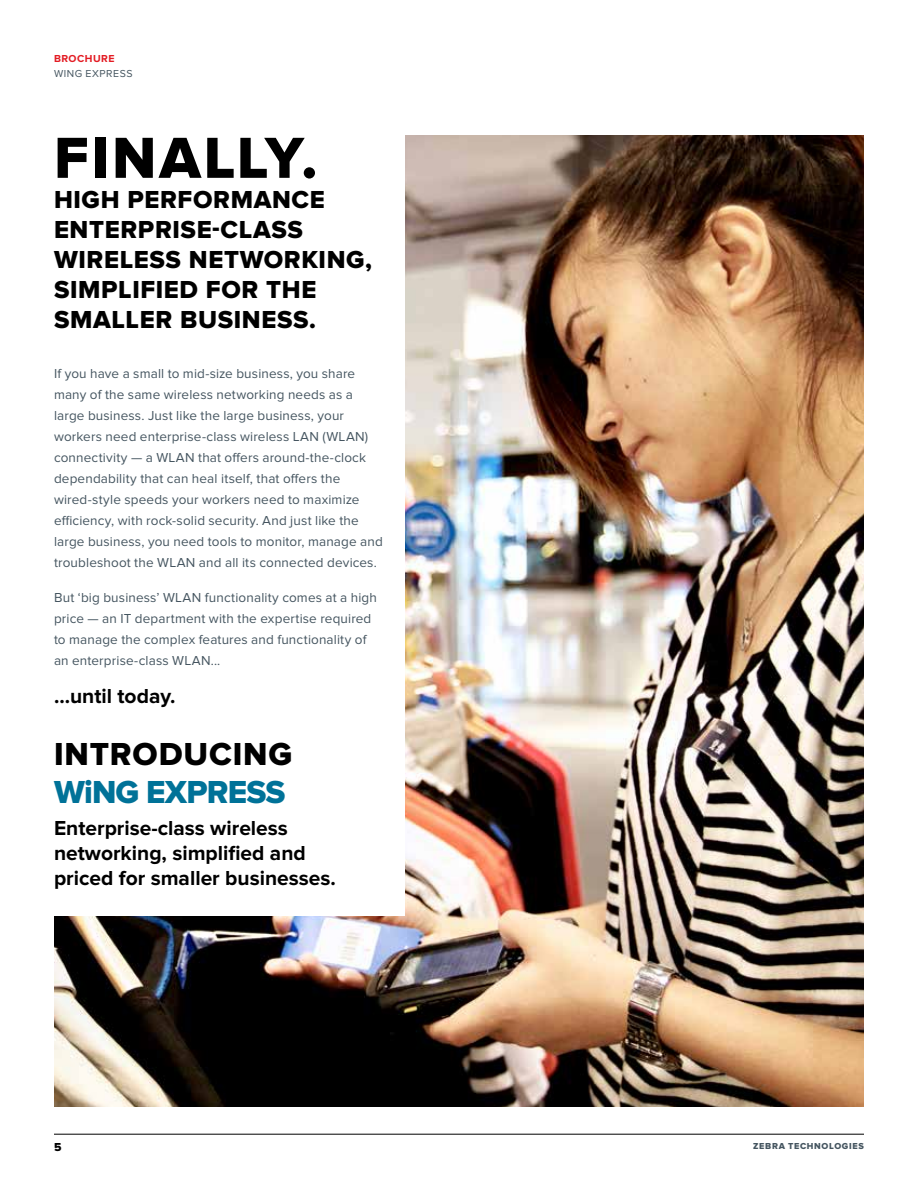
<style>
.page{position:relative;width:918px;height:1188px;background:#fff}
.page>*{position:absolute;margin:0;border:0;box-sizing:border-box;transform-origin:0 0}
.t1{font:60px "Proxima Nova Extrabld";letter-spacing:.045em;color:#000}
.t2{font:33px "Proxima Nova Extrabld";letter-spacing:.025em;color:#000}
.t3{font:33px "Proxima Nova Extrabld";letter-spacing:-.025em;color:#007298}
.t4{font:25.5px/30px "Proxima Nova Extrabld";letter-spacing:.025em;color:#000}
.t5{font:700 21px/25.2px "Proxima Nova";color:#000}
.t6{font:13.5px/21px "Proxima Nova";letter-spacing:.01em;color:#455560}
.t7{font:12px "Proxima Nova Extrabld";color:#000}
.t8{font:10.5px "Proxima Nova";letter-spacing:.05em;color:#455560}
.t9{font:700 10.5px "Proxima Nova";letter-spacing:.045em;color:#e31b23}
.t10{font:9px "Proxima Nova Extrabld";letter-spacing:.075em;color:#455560}
</style>
<div class="page">
<hr style="left:54px;top:1134px;width:810px;height:1px;background:#000">
<img style="left:55px;top:135px;width:809px;height:972px">
<div style="left:54px;top:110px;width:351px;height:806px;background:#fff"></div>
<p class="t9" style="left:54px;top:53px;width:62px">BROCHURE</p>
<p class="t8" style="left:54px;top:67px;width:80px">WING EXPRESS</p>
<h1 class="t1" style="left:54px;top:123px;width:265px">FINALLY.</h1>
<h3 class="t4" style="left:54px;top:185px;width:320px">HIGH PERFORMANCE<br>ENTERPRISE-CLASS<br>WIRELESS NETWORKING,<br>SIMPLIFIED FOR THE<br>SMALLER BUSINESS.</h3>
<p class="t6" style="left:54px;top:363px;width:330px">If you have a small to mid-size business, you share many of the same wireless networking needs as a large business. Just like the large business, your workers need enterprise-class wireless LAN (WLAN) connectivity — a WLAN that offers around-the-clock dependability that can heal itself, that offers the wired-style speeds your workers need to maximize efficiency, with rock-solid security. And just like the large business, you need tools to monitor, manage and troubleshoot the WLAN and all its connected devices.</p>
<p class="t6" style="left:54px;top:587px;width:325px">But ‘big business’ WLAN functionality comes at a high price — an IT department with the expertise required to manage the complex features and functionality of an enterprise-class WLAN...</p>
<h3 class="t5" style="left:54px;top:684px;width:123px">...until today.</h3>
<h2 class="t2" style="left:54px;top:735px;width:240px">INTRODUCING</h2>
<h2 class="t3" style="left:54px;top:773px;width:233px">WiNG EXPRESS</h2>
<h3 class="t5" style="left:54px;top:815px;width:283px">Enterprise-class wireless networking, simplified and priced for smaller businesses.</h3>
<p class="t7" style="left:54px;top:1140px;width:9px">5</p>
<p class="t10" style="left:753px;top:1141px;width:112px">ZEBRA TECHNOLOGIES</p>
</div>
